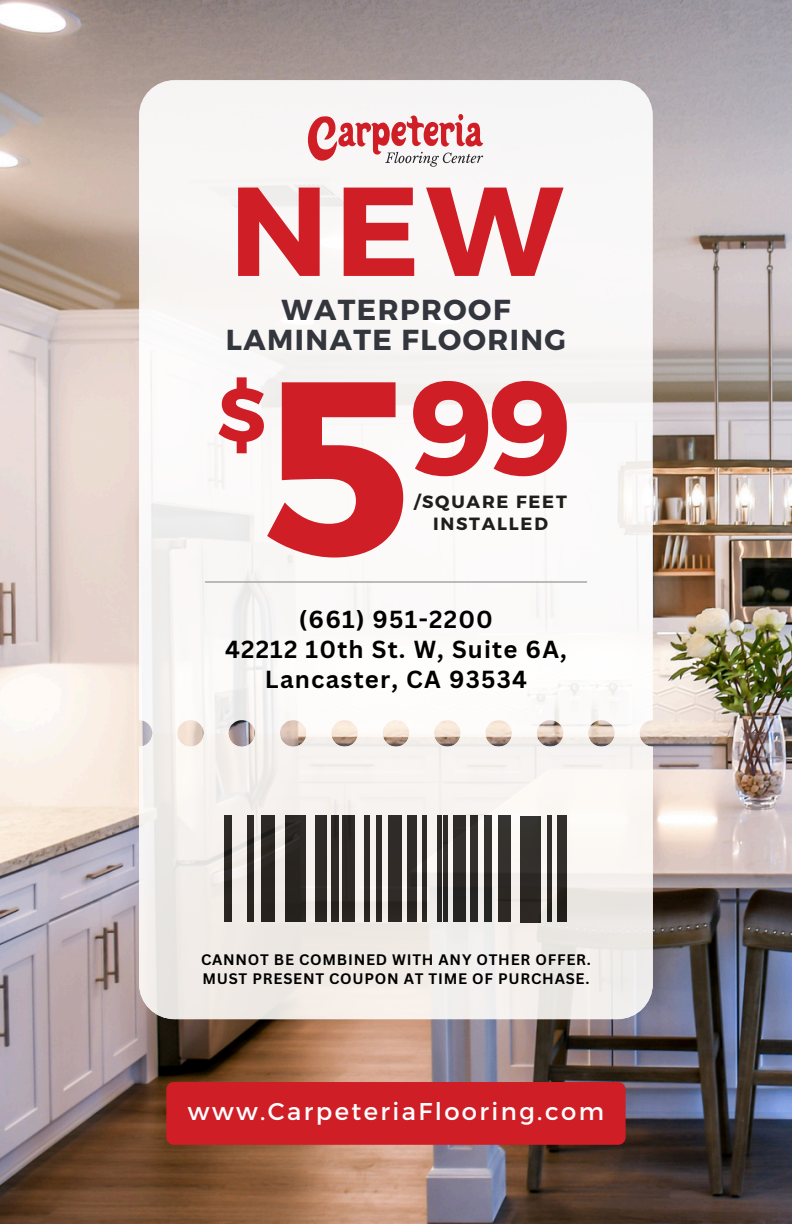
<style>
.page{position:relative;width:792px;height:1224px;background:#fff}
.page>*{position:absolute;margin:0;border:0;box-sizing:border-box;transform-origin:0 0}
.t1{font:700 247.8px "Montserrat";color:#d01e27}
.t2{font:700 133.2px "Montserrat";color:#d01e27}
.t3{font:700 126.2px "Montserrat";color:#d01e27}
.t4{font:700 75.8px "Montserrat";color:#d01e27}
.t5{font:700 28.8px/30px "Montserrat";letter-spacing:.05em;color:#34363d;text-align:center}
.t6{font:24.2px "Montserrat";letter-spacing:.1em;color:#fff}
.t7{font:700 24px/30px "Canva Sans";letter-spacing:.05em;color:#000;text-align:center}
.t8{font:700 17.8px "Montserrat";letter-spacing:.1em;color:#1f1e1b}
.t9{font:700 14.8px/18.6px "Canva Sans";letter-spacing:.05em;color:#000}
</style>
<div class="page">
<img style="left:0;top:0;width:792px;height:1224px">
<svg style="left:139px;top:80px;width:514px;height:654px"></svg>
<svg style="left:139px;top:734px;width:514px;height:285px;fill:#f3efec"></svg>
<div style="left:365px;top:816px;width:5px;height:106px;background:#2f2b27"></div>
<div style="left:376px;top:816px;width:6px;height:106px;background:#2f2b27"></div>
<div style="left:224px;top:816px;width:8px;height:106px;background:#2b2722"></div>
<div style="left:247px;top:816px;width:7px;height:106px;background:#2b2621"></div>
<div style="left:261px;top:816px;width:14px;height:106px;background:#28241f"></div>
<div style="left:285px;top:816px;width:20px;height:106px;background:#282420"></div>
<div style="left:471px;top:816px;width:7px;height:106px;background:#2d2a27"></div>
<svg style="left:485px;top:816px;width:7px;height:106px"></svg>
<div style="left:498px;top:816px;width:13px;height:106px;background:#33302d"></div>
<div style="left:520px;top:816px;width:20px;height:106px;background:#322f2c"></div>
<div style="left:453px;top:816px;width:12px;height:106px;background:#2e2b28"></div>
<div style="left:443px;top:816px;width:5px;height:106px;background:#2e2b28"></div>
<svg style="left:548px;top:816px;width:4px;height:106px"></svg>
<svg style="left:557px;top:816px;width:10px;height:106px"></svg>
<hr style="left:437px;top:816px;width:4px;height:106px;background:#2b2826">
<hr style="left:422px;top:816px;width:4px;height:106px;background:#2e2a26">
<div style="left:408px;top:816px;width:9px;height:106px;background:#2f2b27"></div>
<div style="left:388px;top:816px;width:14px;height:106px;background:#2f2b27"></div>
<div style="left:315px;top:816px;width:12px;height:106px;background:#2e2a26"></div>
<div style="left:331px;top:816px;width:7px;height:106px;background:#2e2925"></div>
<div style="left:343px;top:816px;width:12px;height:106px;background:#2d2926"></div>
<div style="left:166px;top:1082px;width:460px;height:63px;background:#d01e27;border-radius:8px"></div>
<svg style="left:308px;top:114px;width:175px;height:52px"></svg>
<hr style="left:205px;top:581px;width:382px;height:2px;background:#a6a6a6">
<p class="t3" style="left:229px;top:149px;width:335px">NEW</p>
<h1 class="t5" style="left:226px;top:294px;width:342px">WATERPROOF<br>LAMINATE FLOORING</h1>
<h3 class="t4" style="left:217px;top:365px;width:50px">$</h3>
<h5 class="t2" style="left:409px;top:341px;width:164px">99</h5>
<p class="t1" style="left:264px;top:306px;width:149px">5</p>
<p class="t8" style="left:414px;top:490px;width:154px">/SQUARE FEET</p>
<p class="t8" style="left:433px;top:512px;width:116px">INSTALLED</p>
<h2 class="t7" style="left:225px;top:604px;width:343px">(661) 951-2200<br>42212 10th St. W, Suite 6A,<br>Lancaster, CA 93534</h2>
<p class="t9" style="left:201px;top:950px;width:391px">CANNOT BE COMBINED WITH ANY OTHER OFFER.<br>MUST PRESENT COUPON AT TIME OF PURCHASE.</p>
<p class="t6" style="left:188px;top:1095px;width:418px">www.CarpeteriaFlooring.com</p>
</div>
